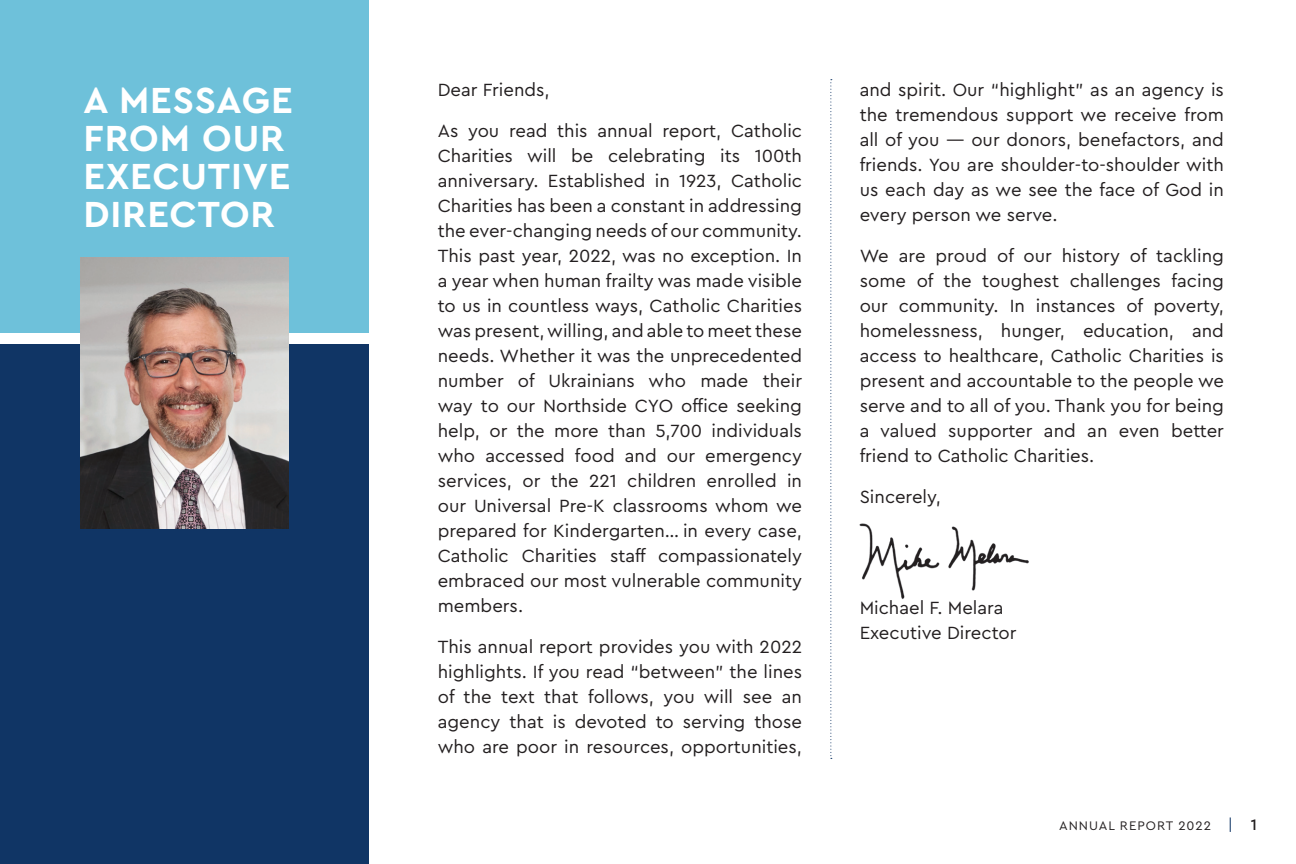
<style>
.page{position:relative;width:1296px;height:864px;background:#fff}
.page>*{position:absolute;margin:0;border:0;box-sizing:border-box;transform-origin:0 0}
.t1{font:700 38px/38px "Cera Pro";letter-spacing:.02em;color:#fff}
.t2{font:18.4px/25px "Cera Pro";color:#231f20;text-align:justify}
.t3{font:13px "Cera Pro";letter-spacing:.075em;color:#231f20}
.s1{font-size:16px;color:#103565}
.s2{font-weight:500;font-size:16px}
</style>
<div class="page">
<div style="left:0;top:0;width:369px;height:333px;background:#6ec1da"></div>
<img style="left:859px;top:523px;width:170px;height:77px">
<svg style="left:830px;top:79px;width:2px;height:680px"></svg>
<div style="left:0;top:344px;width:369px;height:520px;background:#103565"></div>
<img style="left:80px;top:258px;width:208px;height:270px">
<h1 class="t1" style="left:84px;top:79px;width:211px">A MESSAGE<br>FROM OUR<br>EXECUTIVE<br>DIRECTOR</h1>
<p class="t2" style="left:438px;top:76px;width:113px">Dear Friends,</p>
<p class="t2" style="left:438px;top:117px;width:366px">As you read this annual report, Catholic Charities will be celebrating its 100th anniversary. Established in 1923, Catholic Charities has been a constant in addressing the ever-changing needs of our community.<br>This past year, 2022, was no exception. In a year when human frailty was made visible to us in countless ways, Catholic Charities was present, willing, and able to meet these needs. Whether it was the unprecedented number of Ukrainians who made their way to our Northside CYO office seeking help, or the more than 5,700 individuals who accessed food and our emergency services, or the 221 children enrolled in our Universal Pre-K classrooms whom we prepared for Kindergarten… in every case, Catholic Charities staff compassionately embraced our most vulnerable community members.</p>
<p class="t2" style="left:438px;top:633px;width:366px">This annual report provides you with 2022 highlights. If you read “between” the lines of the text that follows, you will see an agency that is devoted to serving those who are poor in resources, opportunities,</p>
<p class="t2" style="left:860px;top:76px;width:366px">and spirit. Our “highlight” as an agency is the tremendous support we receive from all of you — our donors, benefactors, and friends. You are shoulder-to-shoulder with us each day as we see the face of God in every person we serve.</p>
<p class="t2" style="left:860px;top:242px;width:366px">We are proud of our history of tackling some of the toughest challenges facing our community. In instances of poverty, homelessness, hunger, education, and access to healthcare, Catholic Charities is present and accountable to the people we serve and to all of you. Thank you for being a valued supporter and an even better friend to Catholic Charities.</p>
<p class="t2" style="left:860px;top:483px;width:83px">Sincerely,</p>
<p class="t2" style="left:860px;top:595px;width:158px">Michael F. Melara<br>Executive Director</p>
<p class="t3" style="left:1059px;top:817px;width:199px">ANNUAL REPORT 2022 <span class="s1">|</span> <span class="s2">1</span></p>
</div>
